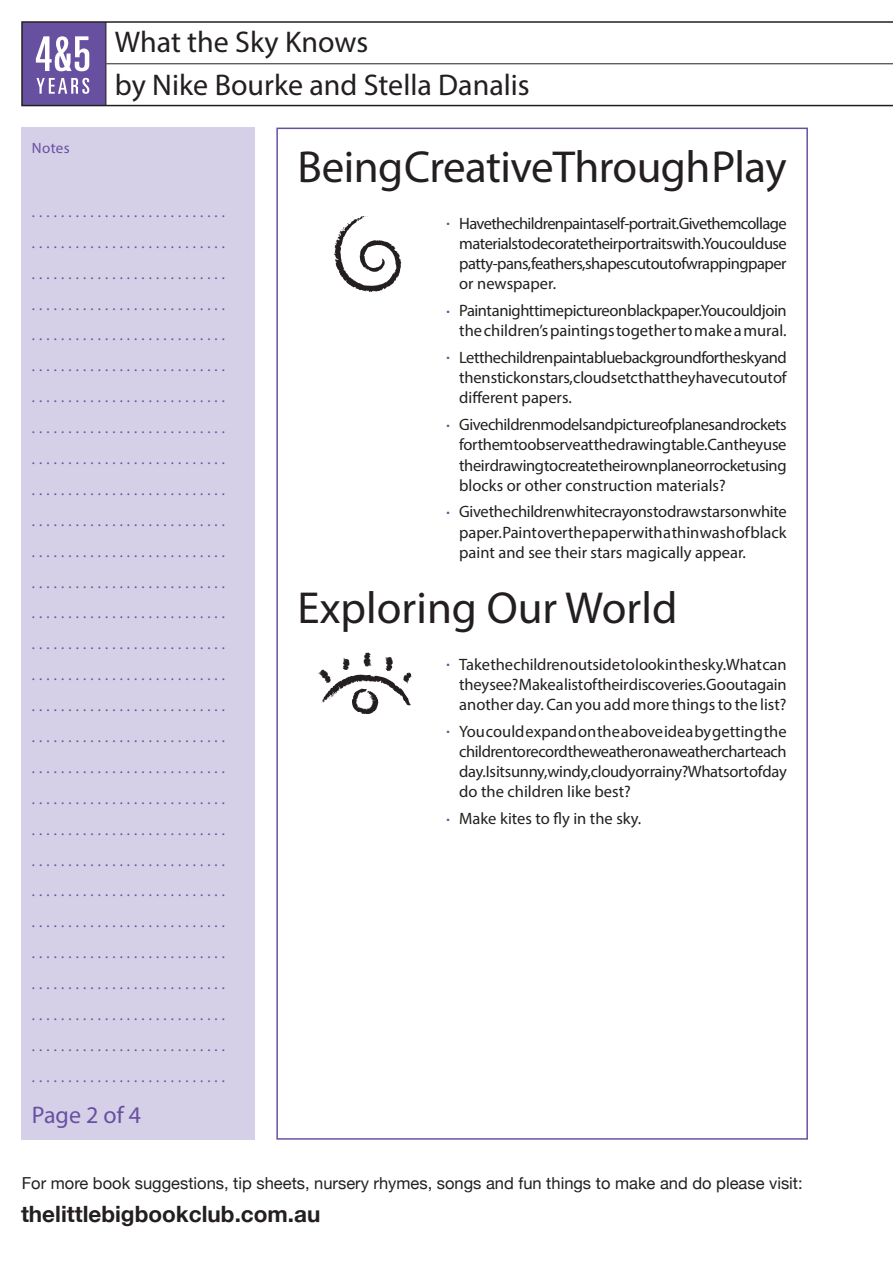
<style>
.page{position:relative;width:893px;height:1263px;background:#fff}
.page>*{position:absolute;margin:0;border:0;box-sizing:border-box;transform-origin:0 0}
.HEADS{font:45px "Myriad Pro";letter-spacing:-.01em;color:#231f20}
.Running_Head_Author{font:30px "Myriad Pro";color:#231f20}
.Running_Head_Title{font:30px "Myriad Pro";color:#231f20}
.t1{font:24px "Myriad Pro";color:#6850a1}
.t2{font:700 22.5px "Helvetica Neue";color:#231f20}
.t3{font:16.5px/20.2px "Myriad Pro";letter-spacing:-.005em;color:#231f20;text-align:justify}
.t4{font:16.5px/20.2px "Myriad Pro";letter-spacing:-.03em;color:#231f20;text-align:right}
.t5{font:16.5px "Helvetica Neue";color:#231f20}
.t6{font:15px/30.9px "Myriad Pro";letter-spacing:.02em;color:#6850a1;text-align:justify}
.s1{font-size:12px;color:#6850a1}
</style>
<div class="page">
<div style="left:21px;top:128px;width:234px;height:1012px;background:#d5d0e7"></div>
<svg style="left:21px;top:21px;width:872px;height:85px"></svg>
<hr style="left:106px;top:22px;width:1px;height:84px;background:#231f20">
<svg style="left:318px;top:652px;width:93px;height:62px"></svg>
<svg style="left:334px;top:216px;width:68px;height:76px"></svg>
<p class="Running_Head_Title" style="left:115px;top:24px;width:255px">What the Sky Knows</p>
<p class="Running_Head_Author" style="left:115px;top:66px;width:417px">by Nike Bourke and Stella Danalis</p>
<p class="t6" style="left:32px;top:133px;width:39px">Notes</p>
<p class="t6" style="left:32px;top:196px;width:195px">........................... ........................... ........................... ........................... ........................... ........................... ........................... ........................... ........................... ........................... ........................... ........................... ........................... ........................... ........................... ........................... ........................... ........................... ........................... ........................... ........................... ........................... ........................... ........................... ........................... ........................... ........................... ........................... ...........................</p>
<h3 class="t1" style="left:32px;top:1100px;width:111px">Page 2 of 4</h3>
<p class="HEADS" style="left:298px;top:139px;width:490px">Being Creative Through Play</p>
<p class="t3" style="left:459px;top:213px;width:329px;text-indent:-13px"><span class="s1">•</span> Have the children paint a self-portrait. Give them collage materials to decorate their portraits with. You could use patty-pans, feathers, shapes cut out of wrapping paper or newspaper.</p>
<p class="t4" style="left:446px;top:300px;width:342px"><span class="s1">•</span> Paint a night time picture on black paper. You could join the children’s paintings together to make a mural.</p>
<p class="t3" style="left:459px;top:347px;width:329px;text-indent:-13px"><span class="s1">•</span> Let the children paint a blue background for the sky and then stick on stars, clouds etc that they have cut out of different papers.</p>
<p class="t3" style="left:459px;top:414px;width:329px;text-indent:-13px"><span class="s1">•</span> Give children models and picture of planes and rockets for them to observe at the drawing table. Can they use their drawing to create their own plane or rocket using blocks or other construction materials?</p>
<p class="t3" style="left:459px;top:501px;width:329px;text-indent:-13px"><span class="s1">•</span> Give the children white crayons to draw stars on white paper. Paint over the paper with a thin wash of black paint and see their stars magically appear.</p>
<p class="HEADS" style="left:298px;top:580px;width:381px">Exploring Our World</p>
<p class="t3" style="left:459px;top:654px;width:329px;text-indent:-13px"><span class="s1">•</span> Take the children outside to look in the sky. What can they see? Make a list of their discoveries. Go out again another day. Can you add more things to the list?</p>
<p class="t3" style="left:459px;top:721px;width:329px;text-indent:-13px"><span class="s1">•</span> You could expand on the above idea by getting the children to record the weather on a weather chart each day. Is it sunny, windy, cloudy or rainy? What sort of day do the children like best?</p>
<p class="t3" style="left:446px;top:808px;width:196px"><span class="s1">•</span> Make kites to fly in the sky.</p>
<p class="t5" style="left:22px;top:1169px;width:782px">For more book suggestions, tip sheets, nursery rhymes, songs and fun things to make and do please visit:</p>
<h3 class="t2" style="left:21px;top:1193px;width:301px">thelittlebigbookclub.com.au</h3>
</div>
